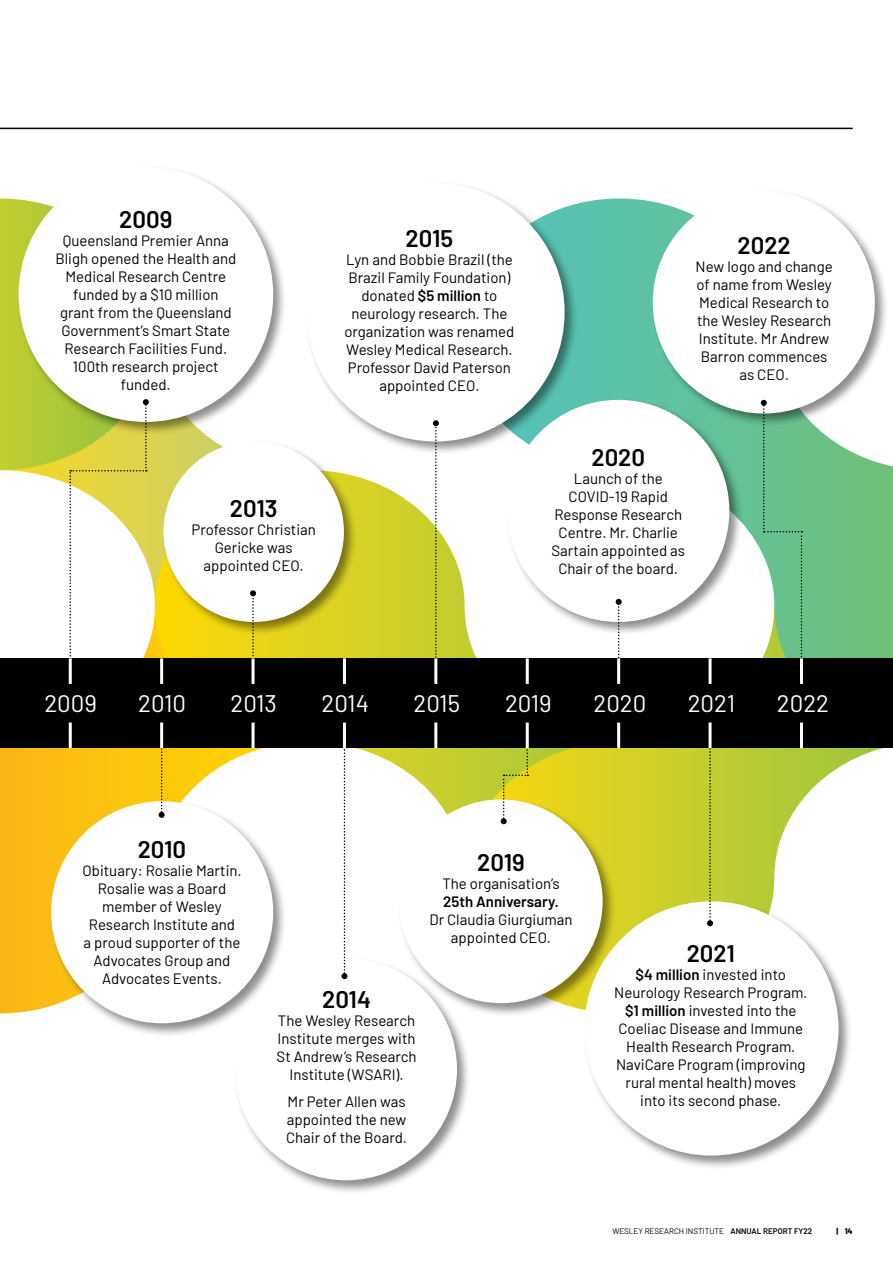
<style>
.page{position:relative;width:893px;height:1263px;background:#fff}
.page>*{position:absolute;margin:0;border:0;box-sizing:border-box;transform-origin:0 0}
.t1{font:600 24px "Barlow";color:#000}
.t2{font:24px "Barlow";color:#fff}
.t3{font:15px/18px "Barlow";color:#000;text-align:center}
.t4{font:600 15px "Barlow";color:#000}
.t5{font:8.1px "Barlow";color:#000}
.t6{font:800 8.1px "Barlow";color:#000}
.s1{font-weight:600}
</style>
<div class="page">
<div style="left:0;top:156px;width:889px;height:1039px;background:#000;opacity:.45"></div>
<div style="left:19px;top:167px;width:254px;height:255px;background:#fff;border-radius:50%"></div>
<div style="left:51px;top:801px;width:222px;height:222px;background:#fff;border-radius:50%"></div>
<div style="left:235px;top:958px;width:222px;height:222px;background:#fff;border-radius:50%"></div>
<div style="left:306px;top:183px;width:259px;height:258px;background:#fff;border-radius:50%"></div>
<div style="left:507px;top:400px;width:222px;height:222px;background:#fff;border-radius:50%"></div>
<div style="left:584px;top:901px;width:254px;height:254px;background:#fff;border-radius:50%"></div>
<div style="left:653px;top:191px;width:222px;height:222px;background:#fff;border-radius:50%"></div>
<div style="left:399px;top:799px;width:204px;height:204px;background:#fff;border-radius:50%"></div>
<div style="left:163px;top:441px;width:181px;height:181px;background:#fff;border-radius:50%"></div>
<svg style="left:0;top:198px;width:155px;height:460px"></svg>
<svg style="left:250px;top:590px;width:6px;height:68px"></svg>
<svg style="left:433px;top:420px;width:6px;height:238px"></svg>
<svg style="left:616px;top:599px;width:6px;height:59px"></svg>
<svg style="left:159px;top:748px;width:6px;height:70px"></svg>
<svg style="left:341px;top:748px;width:6px;height:231px"></svg>
<svg style="left:501px;top:748px;width:27px;height:76px"></svg>
<svg style="left:707px;top:748px;width:6px;height:178px"></svg>
<svg style="left:761px;top:400px;width:41px;height:258px;background:#7bc494"></svg>
<div style="left:0;top:658px;width:893px;height:90px;background:#000"></div>
<hr style="left:69px;top:658px;width:3px;height:26px;background:#fff">
<hr style="left:252px;top:658px;width:3px;height:26px;background:#fff">
<hr style="left:434px;top:658px;width:3px;height:26px;background:#fff">
<hr style="left:617px;top:658px;width:3px;height:26px;background:#fff">
<hr style="left:160px;top:658px;width:3px;height:26px;background:#fff">
<hr style="left:343px;top:658px;width:3px;height:26px;background:#fff">
<hr style="left:526px;top:658px;width:3px;height:26px;background:#fff">
<hr style="left:709px;top:658px;width:3px;height:26px;background:#fff">
<hr style="left:800px;top:658px;width:3px;height:26px;background:#fff">
<hr style="left:69px;top:722px;width:3px;height:26px;background:#fff">
<hr style="left:252px;top:722px;width:3px;height:26px;background:#fff">
<hr style="left:434px;top:722px;width:3px;height:26px;background:#fff">
<hr style="left:617px;top:722px;width:3px;height:26px;background:#fff">
<hr style="left:160px;top:722px;width:3px;height:26px;background:#fff">
<hr style="left:343px;top:722px;width:3px;height:26px;background:#fff">
<hr style="left:526px;top:722px;width:3px;height:26px;background:#fff">
<hr style="left:709px;top:722px;width:3px;height:26px;background:#fff">
<hr style="left:800px;top:722px;width:3px;height:26px;background:#fff">
<hr style="left:0;top:128px;width:853px;height:1px;background:#000">
<h1 class="t1" style="left:119px;top:201px;width:55px">2009</h1>
<p class="t3" style="left:55px;top:230px;width:182px">Queensland Premier Anna<br>Bligh opened the Health and<br>Medical Research Centre funded by a $10 million grant from the Queensland<br>Government’s Smart State<br>Research Facilities Fund.<br>100th research project funded.</p>
<h1 class="t1" style="left:406px;top:221px;width:49px">2015</h1>
<p class="t3" style="left:344px;top:250px;width:172px">Lyn and Bobbie Brazil (the<br>Brazil Family Foundation) donated <span class="s1">$5 million</span> to neurology research. The organization was renamed<br>Wesley Medical Research.<br>Professor David Paterson appointed CEO.</p>
<h1 class="t1" style="left:230px;top:491px;width:49px">2013</h1>
<p class="t3" style="left:192px;top:520px;width:126px">Professor Christian<br>Gericke was appointed CEO.</p>
<h1 class="t1" style="left:737px;top:228px;width:55px">2022</h1>
<p class="t3" style="left:696px;top:256px;width:139px">New logo and change of name from Wesley<br>Medical Research to the Wesley Research<br>Institute. Mr Andrew<br>Barron commences as CEO.</p>
<h1 class="t1" style="left:591px;top:439px;width:55px">2020</h1>
<p class="t3" style="left:551px;top:468px;width:135px">Launch of the<br>COVID-19 Rapid<br>Response Research<br>Centre. Mr. Charlie<br>Sartain appointed as<br>Chair of the board.</p>
<h1 class="t2" style="left:44px;top:686px;width:54px">2009</h1>
<h1 class="t2" style="left:138px;top:686px;width:49px">2010</h1>
<h1 class="t2" style="left:230px;top:686px;width:48px">2013</h1>
<h1 class="t2" style="left:322px;top:686px;width:49px">2014</h1>
<h1 class="t2" style="left:414px;top:686px;width:48px">2015</h1>
<h1 class="t2" style="left:505px;top:686px;width:48px">2019</h1>
<h1 class="t2" style="left:593px;top:686px;width:54px">2020</h1>
<h1 class="t2" style="left:688px;top:686px;width:49px">2021</h1>
<h1 class="t2" style="left:777px;top:686px;width:54px">2022</h1>
<h1 class="t1" style="left:138px;top:831px;width:50px">2010</h1>
<p class="t3" style="left:82px;top:860px;width:160px">Obituary: Rosalie Martin.<br>Rosalie was a Board member of Wesley<br>Research Institute and<br>a proud supporter of the<br>Advocates Group and<br>Advocates Events.</p>
<h1 class="t1" style="left:477px;top:845px;width:49px">2019</h1>
<p class="t3" style="left:442px;top:874px;width:119px">The organisation’s</p>
<p class="t4" style="left:443px;top:891px;width:117px">25th Anniversary.</p>
<p class="t3" style="left:429px;top:910px;width:145px">Dr Claudia Giurgiuman appointed CEO.</p>
<h1 class="t1" style="left:322px;top:982px;width:50px">2014</h1>
<p class="t3" style="left:277px;top:1010px;width:141px">The Wesley Research<br>Institute merges with<br>St Andrew’s Research<br>Institute (WSARI).</p>
<p class="t3" style="left:286px;top:1091px;width:122px;text-align:justify">Mr Peter Allen was appointed the new Chair of the Board.</p>
<h1 class="t1" style="left:687px;top:935px;width:50px">2021</h1>
<p class="t3" style="left:614px;top:964px;width:195px"><span class="s1">$4 million</span> invested into<br>Neurology Research Program. <span class="s1">$1 million</span> invested into the<br>Coeliac Disease and Immune<br>Health Research Program.<br>NaviCare Program (improving rural mental health) moves into its second phase.</p>
<p class="t5" style="left:612px;top:1225px;width:201px">WESLEY RESEARCH INSTITUTE <span class="s1">ANNUAL REPORT FY22</span></p>
<p class="t6" style="left:836px;top:1224px;width:18px">| 14</p>
</div>
